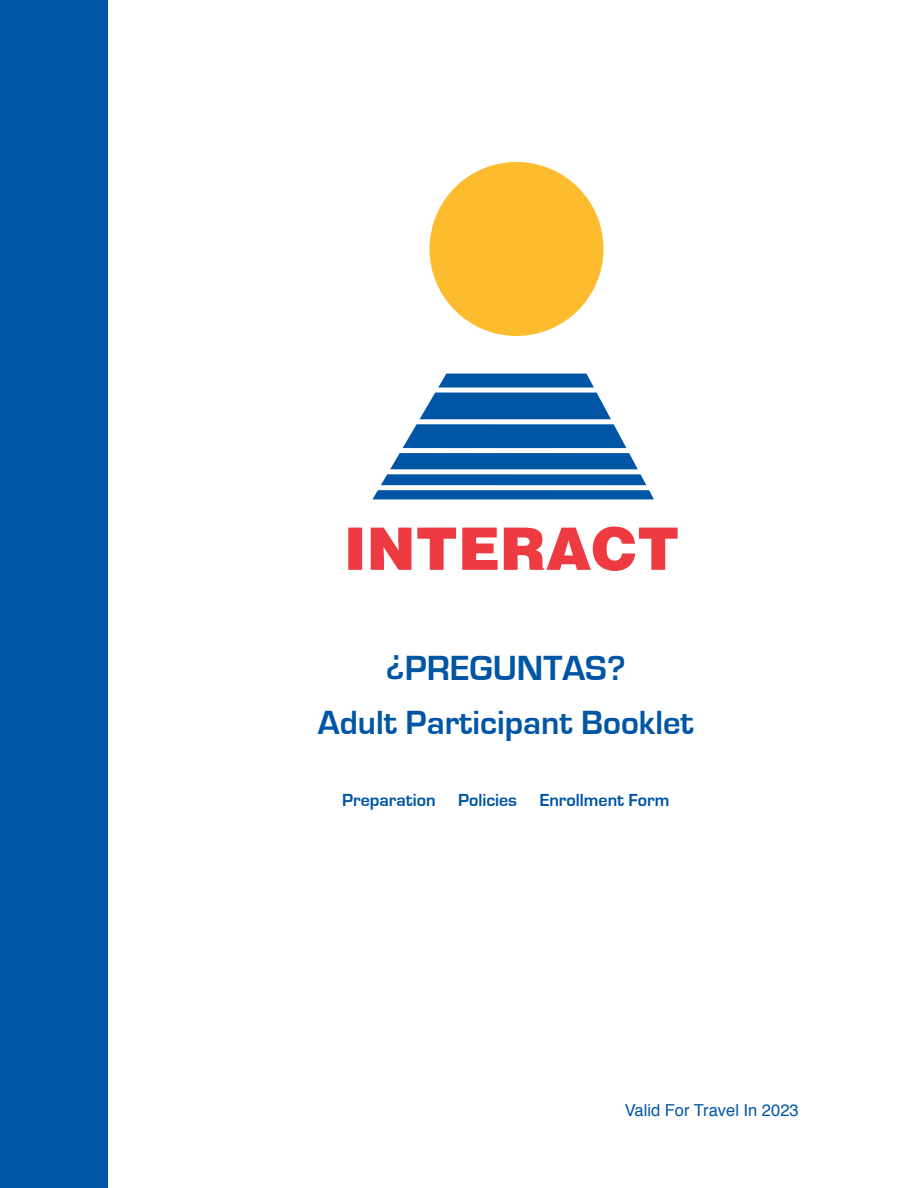
<style>
.page{position:relative;width:918px;height:1188px;background:#fff}
.page>*{position:absolute;margin:0;border:0;box-sizing:border-box;transform-origin:0 0}
.t1{font:700 36px "Eurostile";color:#0155a5}
.t2{font:700 34.5px "Eurostile";color:#0155a5}
.t3{font:700 18px "Eurostile";color:#0155a5}
.t4{font:16.5px "Helvetica";color:#0155a5}
</style>
<div class="page">
<div style="left:429px;top:162px;width:175px;height:174px;background:#fdbb2e;border-radius:50%"></div>
<svg style="left:372px;top:374px;width:282px;height:125px"></svg>
<svg style="left:348px;top:526px;width:330px;height:45px"></svg>
<div style="left:0;top:0;width:108px;height:1188px;background:#0155a5"></div>
<p class="t1" style="left:386px;top:648px;width:242px">¿PREGUNTAS?</p>
<p class="t2" style="left:318px;top:703px;width:377px">Adult Participant Booklet</p>
<p class="t3" style="left:342px;top:790px;width:177px">Preparation Policies</p>
<p class="t3" style="left:540px;top:790px;width:131px">Enrollment Form</p>
<p class="t4" style="left:625px;top:1098px;width:175px">Valid For Travel In 2023</p>
</div>
